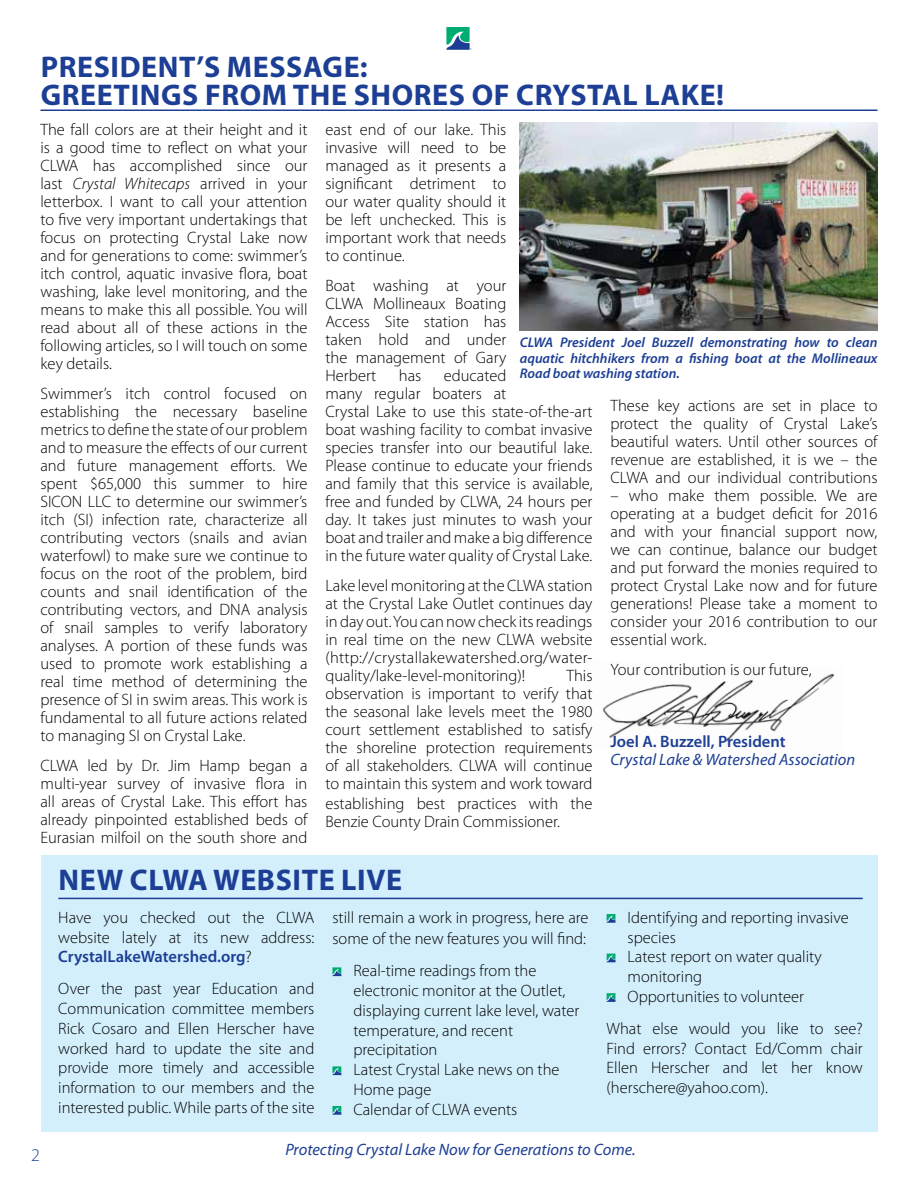
<style>
.page{position:relative;width:918px;height:1188px;background:#fff}
.page>*{position:absolute;margin:0;border:0;box-sizing:border-box;transform-origin:0 0}
.t1{font:700 30px/28.5px "Myriad Pro";letter-spacing:.02em;color:#1c3e94}
.t2{font:300 18px "Myriad Pro";color:#1c3e94}
.t3{font:300 16.5px/18px "Myriad Pro";color:#000;text-align:justify}
.t4{font:italic 16.5px "Myriad Pro";color:#1c3e94}
.t5{font:600 16.5px "Myriad Pro";color:#1c3e94}
.t6{font:italic 600 14.1px/15.5px "Myriad Pro";color:#1c3e94;text-align:justify}
.s1{font-style:italic}
.s2{font-weight:600;color:#1c3e94}
</style>
<div class="page">
<div style="left:41px;top:855px;width:837px;height:277px;background:#d4effc"></div>
<img style="left:602px;top:673px;width:233px;height:69px">
<svg style="left:446px;top:27px;width:26px;height:23px"></svg>
<hr style="left:40px;top:110px;width:838px;height:1px;background:#1c3e94">
<svg style="left:332px;top:967px;width:10px;height:10px"></svg>
<svg style="left:332px;top:1066px;width:10px;height:10px"></svg>
<svg style="left:332px;top:1106px;width:10px;height:9px"></svg>
<svg style="left:607px;top:914px;width:9px;height:9px"></svg>
<svg style="left:607px;top:954px;width:9px;height:9px"></svg>
<svg style="left:607px;top:993px;width:9px;height:9px"></svg>
<hr style="left:58px;top:898px;width:805px;height:1px;background:#1c3e94">
<img style="left:520px;top:123px;width:358px;height:208px">
<h1 class="t1" style="left:41px;top:51px;width:685px">PRESIDENT’S MESSAGE:<br>GREETINGS FROM THE SHORES OF CRYSTAL LAKE!</h1>
<p class="t3" style="left:40px;top:120px;width:269px">The fall colors are at their height and it is a good time to reflect on what your CLWA has accomplished since our last <span class="s1">Crystal Whitecaps</span> arrived in your letterbox. I want to call your attention to five very important undertakings that focus on protecting Crystal Lake now and for generations to come: swimmer’s itch control, aquatic invasive flora, boat washing, lake level monitoring, and the means to make this all possible. You will read about all of these actions in the following articles, so I will touch on some key details.</p>
<p class="t3" style="left:40px;top:385px;width:269px">Swimmer’s itch control focused on establishing the necessary baseline metrics to define the state of our problem and to measure the effects of our current and future management efforts. We spent $65,000 this summer to hire SICON LLC to determine our swimmer’s itch (SI) infection rate, characterize all contributing vectors (snails and avian waterfowl) to make sure we continue to focus on the root of the problem, bird counts and snail identification of the contributing vectors, and DNA analysis of snail samples to verify laboratory analyses. A portion of these funds was used to promote work establishing a real time method of determining the presence of SI in swim areas. This work is fundamental to all future actions related to managing SI on Crystal Lake.</p>
<p class="t3" style="left:40px;top:757px;width:269px">CLWA led by Dr. Jim Hamp began a multi-year survey of invasive flora in all areas of Crystal Lake. This effort has already pinpointed established beds of Eurasian milfoil on the south shore and</p>
<p class="t3" style="left:326px;top:121px;width:182px">east end of our lake. This invasive will need to be managed as it presents a significant detriment to our water quality should it be left unchecked. This is important work that needs to continue.</p>
<p class="t3" style="left:326px;top:277px;width:182px">Boat washing at your CLWA Mollineaux Boating Access Site station has taken hold and under the management of Gary Herbert</p>
<p class="t6" style="left:520px;top:334px;width:359px">CLWA President Joel Buzzell demonstrating how to clean aquatic hitchhikers from a fishing boat at the Mollineaux Road boat washing station.</p>
<p class="t3" style="left:326px;top:367px;width:269px;text-align:left;text-indent:118px">educated<br>many regular boaters at<br>Crystal Lake to use this state-of-the-art boat washing facility to combat invasive species transfer into our beautiful lake.<br>Please continue to educate your friends and family that this service is available, free and funded by CLWA, 24 hours per day. It takes just minutes to wash your boat and trailer and make a big difference in the future water quality of Crystal Lake.</p>
<p class="t3" style="left:326px;top:577px;width:269px">Lake level monitoring at the CLWA station at the Crystal Lake Outlet continues day in day out. You can now check its readings in real time on the new CLWA website (http://crystallakewatershed.org/water&shy;quality/lake-level-monitoring)!</p>
<p class="t3" style="left:399px;top:367px;width:24px">has</p>
<p class="t3" style="left:611px;top:396px;width:269px">These key actions are set in place to protect the quality of Crystal Lake’s beautiful waters. Until other sources of revenue are established, it is we – the CLWA and our individual contributions</p>
<p class="t3" style="left:611px;top:486px;width:269px">– who make them possible. We are operating at a budget deficit for 2016 and with your financial support now, we can continue, balance our budget and put forward the monies required to protect Crystal Lake now and for future generations! Please take a moment to consider your 2016 contribution to our essential work.</p>
<p class="t3" style="left:611px;top:660px;width:203px">Your contribution is our future,</p>
<p class="t3" style="left:326px;top:667px;width:269px;text-indent:241px">This observation is important to verify that the seasonal lake levels meet the 1980 court settlement established to satisfy the shoreline protection requirements of all stakeholders. CLWA will continue to maintain this system and work toward</p>
<p class="t3" style="left:326px;top:794px;width:268px">establishing best practices with the<br>Benzie County Drain Commissioner.</p>
<p class="t5" style="left:611px;top:731px;width:177px">Joel A. Buzzell, President</p>
<p class="t4" style="left:611px;top:749px;width:246px">Crystal Lake &amp; Watershed Association</p>
<h1 class="t1" style="left:59px;top:865px;width:345px">NEW CLWA WEBSITE LIVE</h1>
<p class="t3" style="left:58px;top:907px;width:258px;line-height:19.8px">Have you checked out the CLWA website lately at its new address:<br><span class="s2">CrystalLakeWatershed.org</span>?</p>
<p class="t3" style="left:58px;top:979px;width:258px;line-height:19.8px">Over the past year Education and Communication committee members Rick Cosaro and Ellen Herscher have worked hard to update the site and provide more timely and accessible information to our members and the interested public. While parts of the site</p>
<p class="t3" style="left:332px;top:906px;width:258px;line-height:21.6px">still remain a work in progress, here are some of the new features you will find:</p>
<p class="t3" style="left:353px;top:961px;width:227px;line-height:19.8px;text-align:left">Real-time readings from the electronic monitor at the Outlet, displaying current lake level, water temperature, and recent precipitation<br>Latest Crystal Lake news on the<br>Home page<br>Calendar of CLWA events</p>
<p class="t3" style="left:628px;top:907px;width:223px;line-height:19.8px;text-align:left">Identifying and reporting invasive species<br>Latest report on water quality monitoring<br>Opportunities to volunteer</p>
<p class="t3" style="left:607px;top:1018px;width:258px;line-height:19.8px">What else would you like to see?<br>Find errors? Contact Ed/Comm chair Ellen Herscher and let her know (herschere@yahoo.com).</p>
<p class="t2" style="left:31px;top:1144px;width:10px">2</p>
<p class="t4" style="left:285px;top:1140px;width:352px">Protecting Crystal Lake Now for Generations to Come.</p>
</div>
